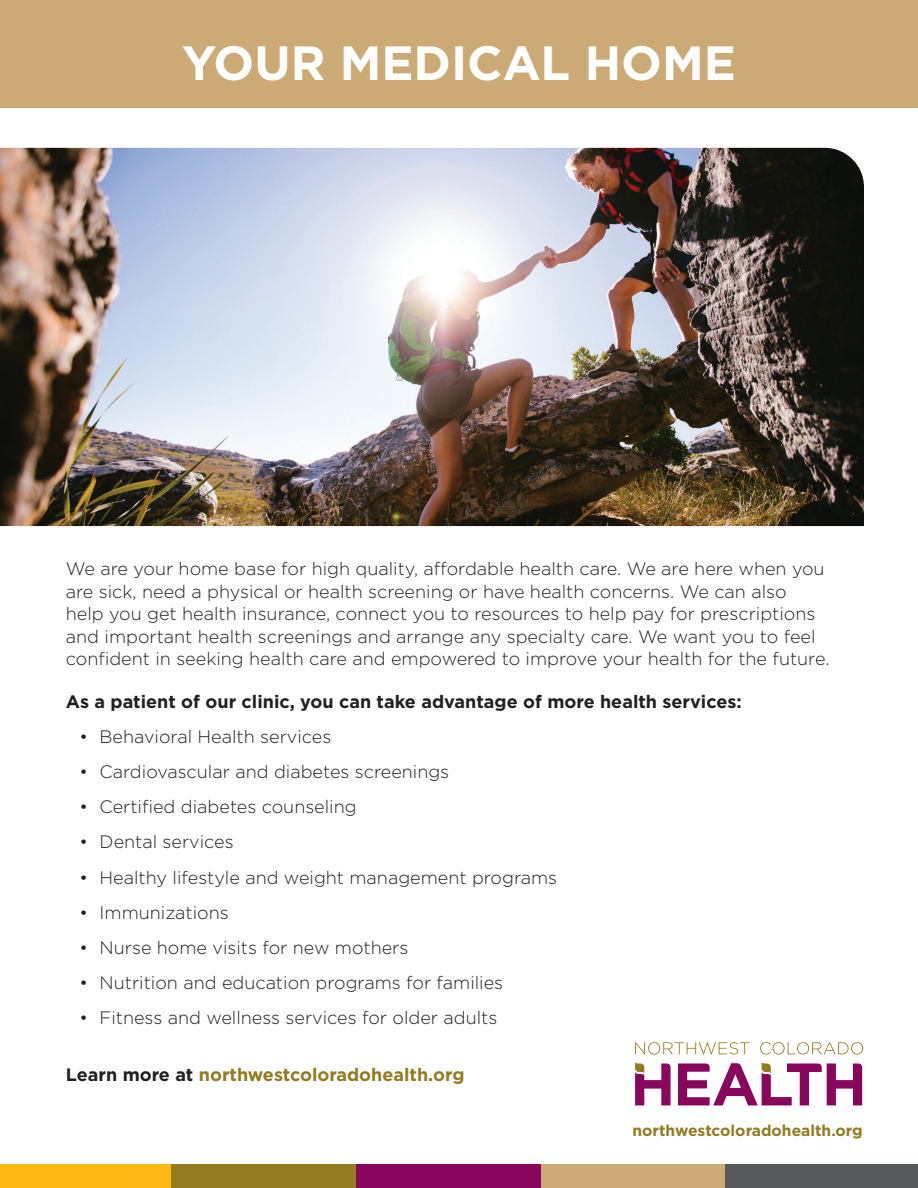
<style>
.page{position:relative;width:918px;height:1188px;background:#fff}
.page>*{position:absolute;margin:0;border:0;box-sizing:border-box;transform-origin:0 0}
.t1{font:700 48px "Gotham";color:#fff}
.t2{font:300 18px/22.5px "Gotham";color:#231f20}
.t3{font:700 18px "Gotham";color:#231f20}
.t4{font:700 18px "Gotham";color:#937b1f}
.t5{font:700 15.6px "Gotham";color:#937b1f}
.s1{color:#231f20}
</style>
<div class="page">
<img style="left:0;top:148px;width:864px;height:378px">
<div style="left:0;top:1164px;width:172px;height:24px;background:#fcb814"></div>
<div style="left:172px;top:1164px;width:184px;height:24px;background:#937b1f"></div>
<div style="left:356px;top:1164px;width:185px;height:24px;background:#88075d"></div>
<div style="left:541px;top:1164px;width:185px;height:24px;background:#cbaa76"></div>
<div style="left:726px;top:1164px;width:192px;height:24px;background:#57585a"></div>
<svg style="left:635px;top:1042px;width:114px;height:13px"></svg>
<svg style="left:760px;top:1042px;width:103px;height:13px"></svg>
<svg style="left:635px;top:1062px;width:36px;height:43px"></svg>
<svg style="left:678px;top:1062px;width:184px;height:43px"></svg>
<div style="left:0;top:0;width:918px;height:108px;background:#cbaa76"></div>
<h1 class="t1" style="left:182px;top:31px;width:555px">YOUR MEDICAL HOME</h1>
<p class="t2" style="left:66px;top:557px;width:765px">We are your home base for high quality, affordable health care. We are here when you are sick, need a physical or health screening or have health concerns. We can also<br>help you get health insurance, connect you to resources to help pay for prescriptions and important health screenings and arrange any specialty care. We want you to feel confident in seeking health care and empowered to improve your health for the future.</p>
<p class="t3" style="left:66px;top:690px;width:677px">As a patient of our clinic, you can take advantage of more health services:</p>
<p class="t2" style="left:79px;top:725px;width:253px">• Behavioral Health services</p>
<p class="t2" style="left:79px;top:760px;width:371px">• Cardiovascular and diabetes screenings</p>
<p class="t2" style="left:79px;top:795px;width:279px">• Certified diabetes counseling</p>
<p class="t2" style="left:79px;top:830px;width:156px">• Dental services</p>
<p class="t2" style="left:79px;top:865px;width:479px">• Healthy lifestyle and weight management programs</p>
<p class="t2" style="left:79px;top:901px;width:151px">• Immunizations</p>
<p class="t2" style="left:79px;top:936px;width:331px">• Nurse home visits for new mothers</p>
<p class="t2" style="left:79px;top:971px;width:425px">• Nutrition and education programs for families</p>
<p class="t2" style="left:79px;top:1006px;width:420px">• Fitness and wellness services for older adults</p>
<p class="t4" style="left:66px;top:1062px;width:400px"><span class="s1">Learn more at</span> northwestcoloradohealth.org</p>
<p class="t5" style="left:632px;top:1120px;width:232px">northwestcoloradohealth.org</p>
</div>
